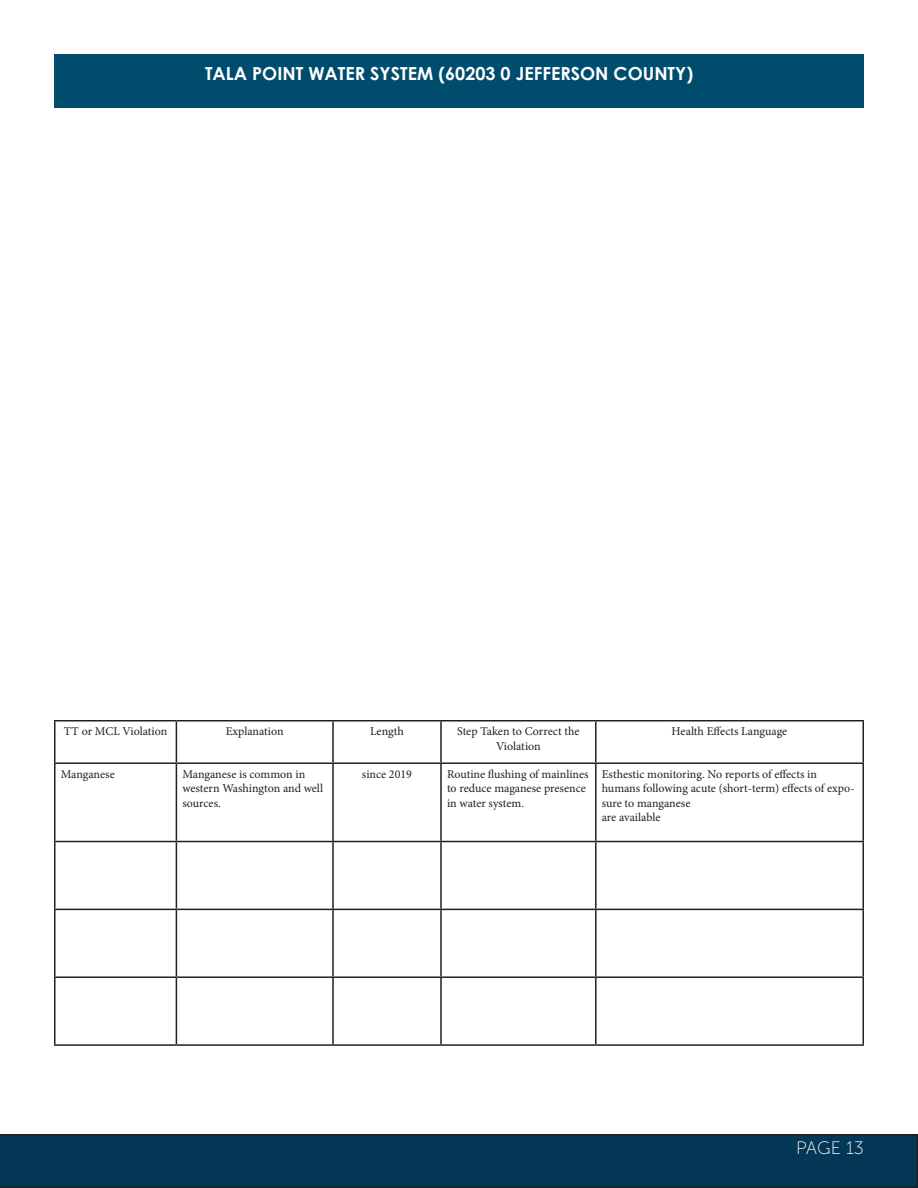
<style>
.page{position:relative;width:918px;height:1188px;background:#fff}
.page>*{position:absolute;margin:0;border:0;box-sizing:border-box;transform-origin:0 0}
.Subtitle{font:700 18px "Century Gothic";color:#fff}
.t1{font:18px "Museo Sans 100";color:#fff}
.t2{font:12px/14.4px "Minion Pro";color:#231f20}
</style>
<div class="page">
<svg style="left:0;top:1134px;width:918px;height:54px;background:#043552"></svg>
<hr style="left:54px;top:720px;width:122px;height:2px;background:#231f20">
<hr style="left:54px;top:721px;width:2px;height:41px;background:#231f20">
<hr style="left:176px;top:720px;width:157px;height:2px;background:#231f20">
<hr style="left:176px;top:721px;width:1px;height:41px;background:#231f20">
<hr style="left:333px;top:720px;width:108px;height:2px;background:#231f20">
<hr style="left:332px;top:721px;width:2px;height:41px;background:#231f20">
<hr style="left:441px;top:720px;width:155px;height:2px;background:#231f20">
<hr style="left:440px;top:721px;width:2px;height:41px;background:#231f20">
<hr style="left:596px;top:720px;width:268px;height:2px;background:#231f20">
<hr style="left:595px;top:721px;width:2px;height:41px;background:#231f20">
<hr style="left:862px;top:721px;width:2px;height:41px;background:#231f20">
<hr style="left:54px;top:762px;width:122px;height:2px;background:#231f20">
<hr style="left:54px;top:764px;width:2px;height:77px;background:#231f20">
<hr style="left:176px;top:762px;width:157px;height:2px;background:#231f20">
<hr style="left:176px;top:764px;width:1px;height:77px;background:#231f20">
<hr style="left:333px;top:762px;width:108px;height:2px;background:#231f20">
<hr style="left:332px;top:764px;width:2px;height:77px;background:#231f20">
<hr style="left:441px;top:762px;width:155px;height:2px;background:#231f20">
<hr style="left:440px;top:764px;width:2px;height:77px;background:#231f20">
<hr style="left:596px;top:762px;width:268px;height:2px;background:#231f20">
<hr style="left:595px;top:764px;width:2px;height:77px;background:#231f20">
<hr style="left:862px;top:764px;width:2px;height:77px;background:#231f20">
<hr style="left:54px;top:841px;width:122px;height:1px;background:#231f20">
<hr style="left:54px;top:842px;width:2px;height:67px;background:#231f20">
<hr style="left:176px;top:841px;width:157px;height:1px;background:#231f20">
<hr style="left:176px;top:842px;width:1px;height:67px;background:#231f20">
<hr style="left:333px;top:841px;width:108px;height:1px;background:#231f20">
<hr style="left:332px;top:842px;width:2px;height:67px;background:#231f20">
<hr style="left:441px;top:841px;width:155px;height:1px;background:#231f20">
<hr style="left:440px;top:842px;width:2px;height:67px;background:#231f20">
<hr style="left:596px;top:841px;width:268px;height:1px;background:#231f20">
<hr style="left:595px;top:842px;width:2px;height:67px;background:#231f20">
<hr style="left:862px;top:842px;width:2px;height:67px;background:#231f20">
<hr style="left:54px;top:909px;width:122px;height:1px;background:#231f20">
<hr style="left:54px;top:910px;width:2px;height:66px;background:#231f20">
<hr style="left:176px;top:909px;width:157px;height:1px;background:#231f20">
<hr style="left:176px;top:910px;width:1px;height:66px;background:#231f20">
<hr style="left:333px;top:909px;width:108px;height:1px;background:#231f20">
<hr style="left:332px;top:910px;width:2px;height:66px;background:#231f20">
<hr style="left:441px;top:909px;width:155px;height:1px;background:#231f20">
<hr style="left:440px;top:910px;width:2px;height:66px;background:#231f20">
<hr style="left:596px;top:909px;width:268px;height:1px;background:#231f20">
<hr style="left:595px;top:910px;width:2px;height:66px;background:#231f20">
<hr style="left:862px;top:910px;width:2px;height:66px;background:#231f20">
<hr style="left:54px;top:976px;width:122px;height:2px;background:#231f20">
<hr style="left:54px;top:978px;width:2px;height:66px;background:#231f20">
<hr style="left:176px;top:976px;width:157px;height:2px;background:#231f20">
<hr style="left:176px;top:978px;width:1px;height:66px;background:#231f20">
<hr style="left:333px;top:976px;width:108px;height:2px;background:#231f20">
<hr style="left:332px;top:978px;width:2px;height:66px;background:#231f20">
<hr style="left:441px;top:976px;width:155px;height:2px;background:#231f20">
<hr style="left:440px;top:978px;width:2px;height:66px;background:#231f20">
<hr style="left:596px;top:976px;width:268px;height:2px;background:#231f20">
<hr style="left:595px;top:978px;width:2px;height:66px;background:#231f20">
<hr style="left:862px;top:978px;width:2px;height:66px;background:#231f20">
<hr style="left:54px;top:1044px;width:122px;height:2px;background:#231f20">
<hr style="left:176px;top:1044px;width:157px;height:2px;background:#231f20">
<hr style="left:333px;top:1044px;width:108px;height:2px;background:#231f20">
<hr style="left:441px;top:1044px;width:155px;height:2px;background:#231f20">
<hr style="left:596px;top:1044px;width:268px;height:2px;background:#231f20">
<div style="left:54px;top:54px;width:810px;height:54px;background:#004c6d"></div>
<p class="Subtitle" style="left:205px;top:60px;width:490px">TALA POINT WATER SYSTEM (60203 0 JEFFERSON COUNTY)</p>
<p class="t2" style="left:64px;top:724px;width:105px">TT or MCL Violation</p>
<p class="t2" style="left:226px;top:724px;width:60px">Explanation</p>
<p class="t2" style="left:370px;top:724px;width:35px">Length</p>
<p class="t2" style="left:457px;top:724px;width:124px;text-align:center">Step Taken to Correct the<br>Violation</p>
<p class="t2" style="left:672px;top:724px;width:117px">Health Effects Language</p>
<p class="t2" style="left:61px;top:767px;width:56px">Manganese</p>
<p class="t2" style="left:182px;top:767px;width:142px">Manganese is common in western Washington and well sources.</p>
<p class="t2" style="left:362px;top:767px;width:52px">since 2019</p>
<p class="t2" style="left:447px;top:767px;width:143px">Routine flushing of mainlines to reduce maganese presence in water system.</p>
<p class="t2" style="left:602px;top:767px;width:254px">Esthestic monitoring. No reports of effects in humans following acute (short-term) effects of expo&shy;sure to manganese</p>
<p class="t2" style="left:602px;top:810px;width:60px">are available</p>
<h1 class="t1" style="left:796px;top:1139px;width:69px">PAGE 13</h1>
</div>
